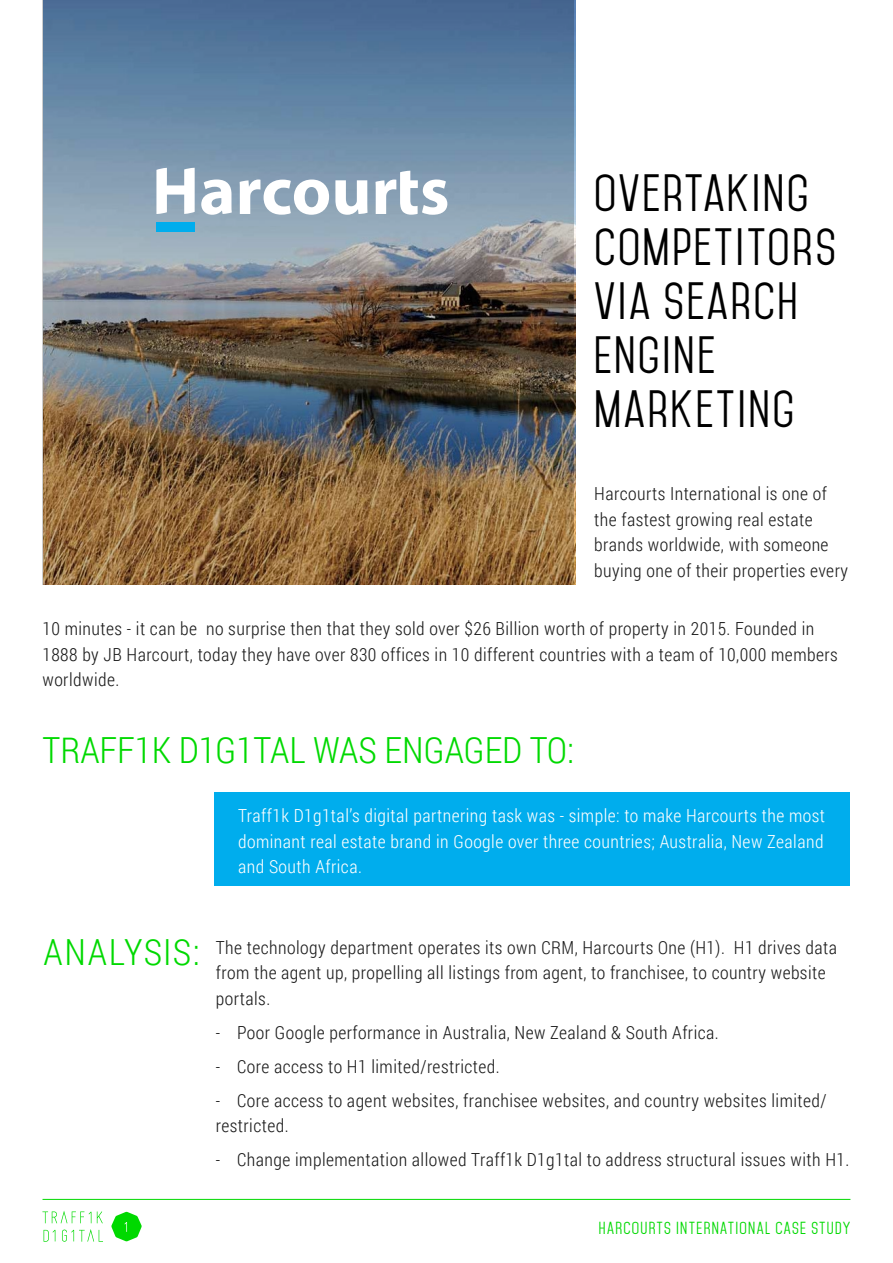
<style>
.page{position:relative;width:893px;height:1263px;background:#fff}
.page>*{position:absolute;margin:0;border:0;box-sizing:border-box;transform-origin:0 0}
.t1{font:45px/54px "Mohave";letter-spacing:.05em;color:#000}
.t2{font:300 36px "Roboto Condensed";color:#00d900}
.t3{font:300 36px "Roboto Condensed";letter-spacing:.035em;color:#00d900}
.t4{font:300 18px/25.5px "Roboto Condensed";letter-spacing:.025em;color:#1a1a1a}
.t5{font:300 18px/25.5px "Roboto Condensed";letter-spacing:.025em;color:#fff;text-align:justify}
.t6{font:15px "Mohave";letter-spacing:.08em;color:#00d900}
</style>
<div class="page">
<hr style="left:43px;top:1199px;width:807px;height:1px;background:#00d900">
<div style="left:214px;top:792px;width:636px;height:93px;background:#00aded"></div>
<svg style="left:42px;top:1211px;width:49px;height:12px"></svg>
<svg style="left:97px;top:1211px;width:6px;height:12px"></svg>
<svg style="left:62px;top:1229px;width:41px;height:13px"></svg>
<svg style="left:44px;top:1230px;width:11px;height:12px"></svg>
<svg style="left:111px;top:1212px;width:31px;height:29px"></svg>
<img style="left:42px;top:0;width:532px;height:585px">
<div style="left:156px;top:222px;width:39px;height:9px;background:#00aded"></div>
<svg style="left:156px;top:168px;width:39px;height:46px"></svg>
<svg style="left:201px;top:179px;width:31px;height:36px"></svg>
<svg style="left:240px;top:179px;width:89px;height:36px"></svg>
<svg style="left:335px;top:180px;width:32px;height:35px"></svg>
<svg style="left:375px;top:171px;width:72px;height:44px"></svg>
<h1 class="t1" style="left:594px;top:167px;width:243px">OVERTAKING<br>COMPETITORS<br>VIA SEARCH<br>ENGINE<br>MARKETING</h1>
<p class="t4" style="left:594px;top:481px;width:255px">Harcourts International is one of the fastest growing real estate brands worldwide, with someone buying one of their properties every</p>
<p class="t4" style="left:42px;top:615px;width:797px">10 minutes - it can be no surprise then that they sold over $26 Billion worth of property in 2015. Founded in<br>1888 by JB Harcourt, today they have over 830 offices in 10 different countries with a team of 10,000 members worldwide.</p>
<h2 class="t2" style="left:42px;top:725px;width:533px">TRAFF1K D1G1TAL WAS ENGAGED TO:</h2>
<p class="t5" style="left:238px;top:802px;width:588px">Traff1k D1g1tal’s digital partnering task was - simple: to make Harcourts the most dominant real estate brand in Google over three countries; Australia, New Zealand and South Africa.</p>
<h2 class="t3" style="left:44px;top:927px;width:158px">ANALYSIS:</h2>
<p class="t4" style="left:216px;top:934px;width:623px">The technology department operates its own CRM, Harcourts One (H1). H1 drives data from the agent up, propelling all listings from agent, to franchisee, to country website portals.</p>
<p class="t4" style="left:216px;top:1019px;width:504px">- Poor Google performance in Australia, New Zealand &amp; South Africa.</p>
<p class="t4" style="left:216px;top:1053px;width:285px">- Core access to H1 limited/restricted.</p>
<p class="t4" style="left:216px;top:1087px;width:612px">- Core access to agent websites, franchisee websites, and country websites limited/ restricted.</p>
<p class="t4" style="left:216px;top:1146px;width:635px">- Change implementation allowed Traff1k D1g1tal to address structural issues with H1.</p>
<p class="t6" style="left:599px;top:1218px;width:253px">HARCOURTS INTERNATIONAL CASE STUDY</p>
</div>
